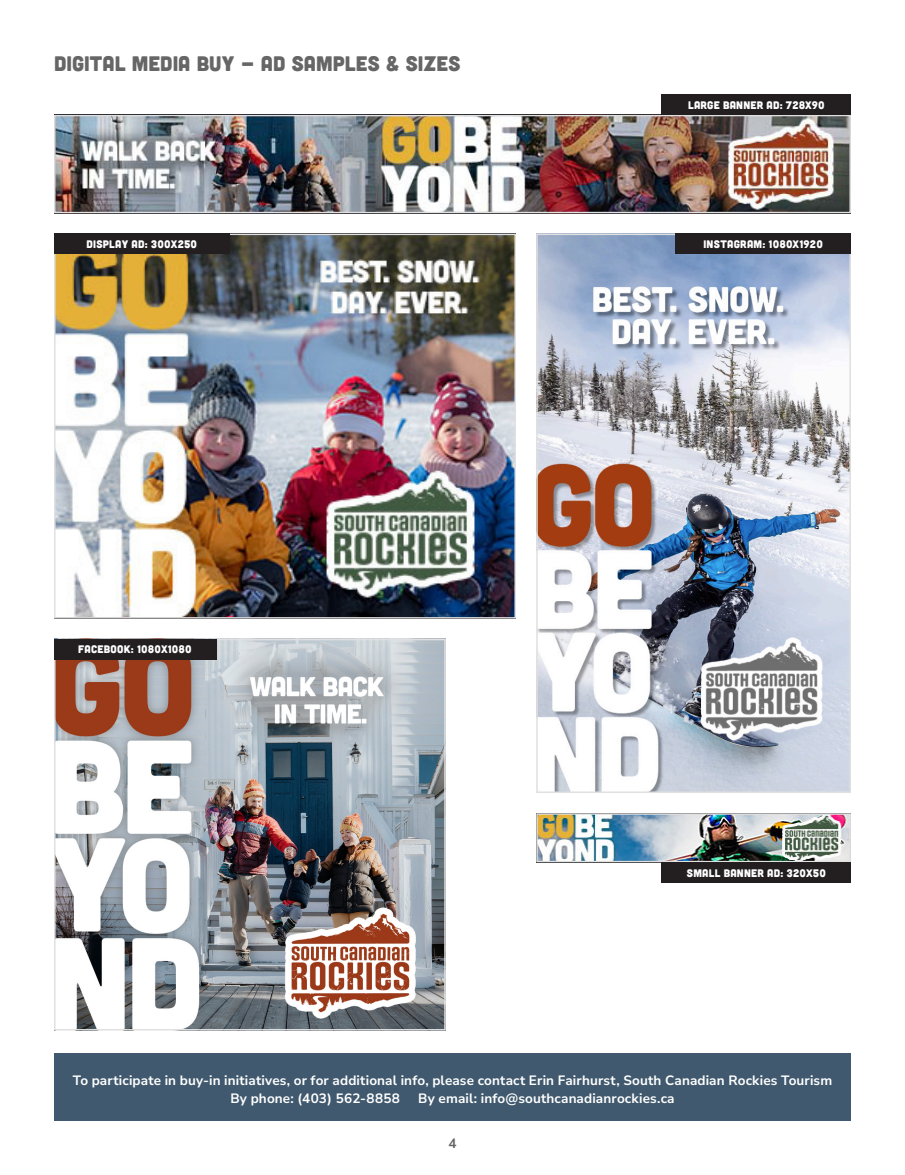
<style>
.page{position:relative;width:905px;height:1175px;background:#fff}
.page>*{position:absolute;margin:0;border:0;box-sizing:border-box;transform-origin:0 0}
.t1{font:21px "Cubano";letter-spacing:.005em;color:#666}
.t2{font:200 13.5px/18px "Nunito Sans 12 pt";letter-spacing:.01em;color:#fff}
.t3{font:200 13.5px "Nunito Sans 12 pt";color:#666}
.t4{font:10.95px "Cubano";letter-spacing:.02em;color:#fff}
</style>
<div class="page">
<div style="left:54px;top:1053px;width:796px;height:67px;background:#40596e"></div>
<img style="left:57px;top:642px;width:386px;height:385px">
<div style="left:54px;top:639px;width:392px;height:391px;border:2px solid #e0e0e0"></div>
<img style="left:539px;top:236px;width:308px;height:554px">
<div style="left:536px;top:233px;width:314px;height:560px;border:2px solid #e0e0e0"></div>
<img style="left:57px;top:236px;width:456px;height:379px">
<div style="left:54px;top:233px;width:462px;height:385px;border:2px solid #e0e0e0"></div>
<img style="left:539px;top:816px;width:308px;height:43px">
<div style="left:536px;top:813px;width:314px;height:49px;border:2px solid #e0e0e0"></div>
<img style="left:57px;top:118px;width:790px;height:92px">
<div style="left:54px;top:115px;width:796px;height:98px;border:2px solid #e0e0e0"></div>
<div style="left:662px;top:94px;width:188px;height:21px;background:#231f20"></div>
<div style="left:54px;top:233px;width:176px;height:21px;background:#231f20"></div>
<div style="left:662px;top:862px;width:188px;height:20px;background:#231f20"></div>
<div style="left:675px;top:233px;width:175px;height:21px;background:#231f20"></div>
<div style="left:54px;top:639px;width:162px;height:20px;background:#231f20"></div>
<p class="t1" style="left:54px;top:50px;width:408px">DIGITAL MEDIA BUY - AD SAMPLES &amp; SIZES</p>
<p class="t4" style="left:86px;top:237px;width:112px">DISPLAY AD: 300X250</p>
<p class="t4" style="left:78px;top:642px;width:115px">FACEBOOK: 1080X1080</p>
<p class="t4" style="left:688px;top:98px;width:138px">LARGE BANNER AD: 728X90</p>
<p class="t4" style="left:703px;top:237px;width:121px">INSTAGRAM: 1080X1920</p>
<p class="t4" style="left:687px;top:866px;width:140px">SMALL BANNER AD: 320X50</p>
<p class="t2" style="left:230px;top:1070px;width:603px;text-indent:-157px">To participate in buy-in initiatives, or for additional info, please contact Erin Fairhurst, South Canadian Rockies Tourism<br>By phone: (403) 562-8858</p>
<p class="t2" style="left:418px;top:1088px;width:258px">By email: info@southcanadianrockies.ca</p>
<p class="t3" style="left:448px;top:1134px;width:10px">4</p>
</div>
